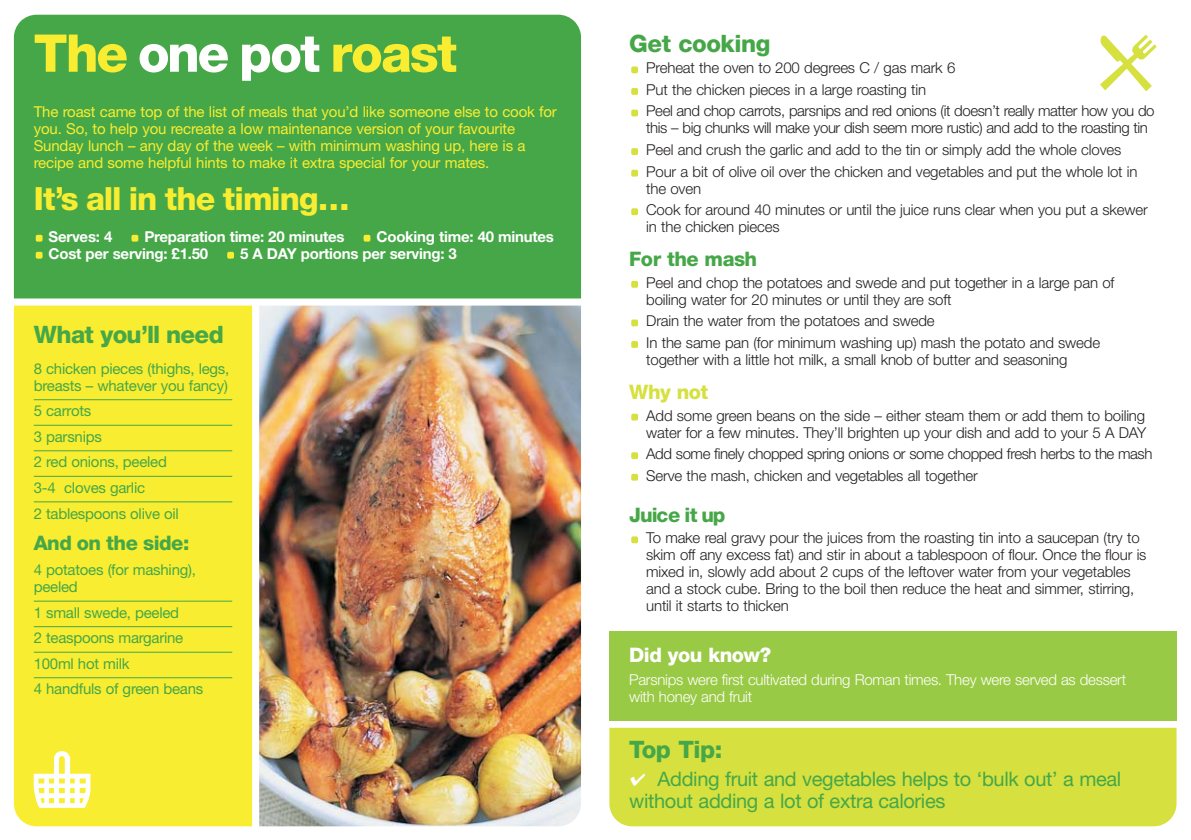
<style>
.page{position:relative;width:1191px;height:840px;background:#fff}
.page>*{position:absolute;margin:0;border:0;box-sizing:border-box;transform-origin:0 0}
.t1{font:800 52px "Helvetica Neue";letter-spacing:-.035em;color:#f9ed31}
.t2{font:800 32px "Helvetica Neue";letter-spacing:-.03em;color:#f9ed31}
.t3{font:800 24px "Helvetica Neue";letter-spacing:-.02em;color:#46a748}
.t4{font:20px/22px "Helvetica Neue";letter-spacing:-.015em;color:#46a748}
.t5{font:800 20px "Helvetica Neue";letter-spacing:-.025em;color:#46a748}
.t6{font:800 20px "Helvetica Neue";letter-spacing:-.025em;color:#fff}
.t7{font:800 20px "Helvetica Neue";letter-spacing:-.05em;color:#46a748}
.t8{font:800 20px "Helvetica Neue";letter-spacing:-.025em;color:#d6e03f}
.t9{font:300 15px/17px "Helvetica Neue";letter-spacing:-.01em;color:#231f20}
.t10{font:300 15px/21.6px "Helvetica Neue";letter-spacing:-.03em;color:#231f20}
.t11{font:15px/17px "Helvetica Neue";letter-spacing:-.01em;color:#f9ed31}
.t12{font:15px/25.6px "Helvetica Neue";letter-spacing:-.015em;color:#46a748}
.t13{font:700 15px "Helvetica Neue";letter-spacing:-.015em;color:#fff}
.t14{font:300 15px/17px "Helvetica Neue";letter-spacing:-.015em;color:#fff}
.s1{color:#fff}
</style>
<div class="page">
<div style="left:609px;top:630px;width:567px;height:90px;background:#99ca45"></div>
<div style="left:609px;top:727px;width:567px;height:98px;background:#d6e03f"></div>
<div style="left:14px;top:15px;width:567px;height:283px;background:#46a748"></div>
<div style="left:14px;top:305px;width:238px;height:520px;background:#f9ed31"></div>
<svg style="left:34px;top:750px;width:56px;height:57px"></svg>
<img style="left:259px;top:305px;width:322px;height:520px">
<div style="left:227px;top:252px;width:7px;height:6px;background:#f9ed31;border-radius:2px"></div>
<div style="left:36px;top:252px;width:7px;height:6px;background:#f9ed31;border-radius:2px"></div>
<div style="left:363px;top:235px;width:7px;height:6px;background:#f9ed31;border-radius:2px"></div>
<div style="left:131px;top:235px;width:7px;height:6px;background:#f9ed31;border-radius:2px"></div>
<div style="left:36px;top:235px;width:7px;height:6px;background:#f9ed31;border-radius:2px"></div>
<hr style="left:34px;top:399px;width:198px;height:1px;background:#46a748">
<hr style="left:34px;top:424px;width:198px;height:1px;background:#46a748">
<hr style="left:34px;top:450px;width:198px;height:1px;background:#46a748">
<hr style="left:34px;top:475px;width:198px;height:1px;background:#46a748">
<hr style="left:34px;top:501px;width:198px;height:1px;background:#46a748">
<hr style="left:34px;top:600px;width:198px;height:1px;background:#46a748">
<hr style="left:34px;top:626px;width:198px;height:1px;background:#46a748">
<hr style="left:34px;top:651px;width:198px;height:1px;background:#46a748">
<hr style="left:34px;top:677px;width:198px;height:1px;background:#46a748">
<div style="left:631px;top:536px;width:7px;height:7px;background:#d6e03f;border-radius:2px"></div>
<div style="left:631px;top:473px;width:7px;height:7px;background:#d6e03f;border-radius:2px"></div>
<div style="left:631px;top:452px;width:7px;height:7px;background:#d6e03f;border-radius:2px"></div>
<div style="left:631px;top:413px;width:7px;height:7px;background:#d6e03f;border-radius:2px"></div>
<div style="left:631px;top:341px;width:7px;height:7px;background:#d6e03f;border-radius:2px"></div>
<div style="left:631px;top:319px;width:7px;height:7px;background:#d6e03f;border-radius:2px"></div>
<div style="left:631px;top:281px;width:7px;height:6px;background:#d6e03f;border-radius:2px"></div>
<div style="left:631px;top:208px;width:7px;height:7px;background:#d6e03f;border-radius:2px"></div>
<div style="left:631px;top:170px;width:7px;height:6px;background:#d6e03f;border-radius:2px"></div>
<div style="left:631px;top:148px;width:7px;height:7px;background:#d6e03f;border-radius:2px"></div>
<div style="left:631px;top:109px;width:7px;height:7px;background:#d6e03f;border-radius:2px"></div>
<div style="left:631px;top:88px;width:7px;height:7px;background:#d6e03f;border-radius:2px"></div>
<div style="left:631px;top:66px;width:7px;height:7px;background:#d6e03f;border-radius:2px"></div>
<svg style="left:1100px;top:35px;width:56px;height:56px"></svg>
<h1 class="t1" style="left:34px;top:35px;width:425px">The <span class="s1">one pot</span> roast</h1>
<p class="t11" style="left:34px;top:105px;width:524px">The roast came top of the list of meals that you’d like someone else to cook for you. So, to help you recreate a low maintenance version of your favourite Sunday lunch – any day of the week – with minimum washing up, here is a recipe and some helpful hints to make it extra special for your mates.</p>
<h2 class="t2" style="left:34px;top:187px;width:317px">It’s all in the timing…</h2>
<p class="t13" style="left:49px;top:231px;width:65px">Serves: 4</p>
<p class="t13" style="left:144px;top:231px;width:202px">Preparation time: 20 minutes</p>
<p class="t13" style="left:376px;top:231px;width:179px">Cooking time: 40 minutes</p>
<p class="t13" style="left:49px;top:248px;width:161px">Cost per serving: £1.50</p>
<p class="t13" style="left:240px;top:248px;width:218px">5 A DAY portions per serving: 3</p>
<h3 class="t3" style="left:34px;top:325px;width:192px">What you’ll need</h3>
<p class="t12" style="left:34px;top:361px;width:197px;line-height:17px">8 chicken pieces (thighs, legs, breasts – whatever you fancy)</p>
<p class="t12" style="left:34px;top:399px;width:147px">5 carrots<br>3 parsnips<br>2 red onions, peeled<br>3-4 cloves garlic<br>2 tablespoons olive oil</p>
<h3 class="t5" style="left:34px;top:535px;width:157px">And on the side:</h3>
<p class="t12" style="left:34px;top:562px;width:164px;line-height:17px">4 potatoes (for mashing), peeled</p>
<p class="t12" style="left:34px;top:600px;width:171px">1 small swede, peeled<br>2 teaspoons margarine<br>100ml hot milk<br>4 handfuls of green beans</p>
<h3 class="t3" style="left:629px;top:35px;width:143px">Get cooking</h3>
<p class="t10" style="left:646px;top:58px;width:510px">Preheat the oven to 200 degrees C / gas mark 6<br>Put the chicken pieces in a large roasting tin<br>Peel and chop carrots, parsnips and red onions (it doesn’t really matter how you do</p>
<p class="t9" style="left:646px;top:119px;width:503px;line-height:21.6px">this – big chunks will make your dish seem more rustic) and add to the roasting tin<br>Peel and crush the garlic and add to the tin or simply add the whole cloves<br>Pour a bit of olive oil over the chicken and vegetables and put the whole lot in</p>
<p class="t9" style="left:646px;top:179px;width:503px;line-height:21.6px">the oven<br>Cook for around 40 minutes or until the juice runs clear when you put a skewer</p>
<p class="t9" style="left:646px;top:219px;width:135px">in the chicken pieces</p>
<h3 class="t5" style="left:629px;top:252px;width:129px">For the mash</h3>
<p class="t9" style="left:646px;top:275px;width:469px">Peel and chop the potatoes and swede and put together in a large pan of boiling water for 20 minutes or until they are soft</p>
<p class="t9" style="left:646px;top:311px;width:455px;line-height:21.6px">Drain the water from the potatoes and swede<br>In the same pan (for minimum washing up) mash the potato and swede</p>
<p class="t9" style="left:646px;top:352px;width:422px">together with a little hot milk, a small knob of butter and seasoning</p>
<h3 class="t8" style="left:629px;top:384px;width:81px">Why not</h3>
<p class="t9" style="left:646px;top:408px;width:501px">Add some green beans on the side – either steam them or add them to boiling water for a few minutes. They’ll brighten up your dish and add to your 5 A DAY</p>
<p class="t10" style="left:646px;top:444px;width:508px">Add some finely chopped spring onions or some chopped fresh herbs to the mash<br>Serve the mash, chicken and vegetables all together</p>
<h3 class="t7" style="left:629px;top:507px;width:98px">Juice it up</h3>
<p class="t9" style="left:646px;top:530px;width:502px">To make real gravy pour the juices from the roasting tin into a saucepan (try to skim off any excess fat) and stir in about a tablespoon of flour. Once the flour is mixed in, slowly add about 2 cups of the leftover water from your vegetables and a stock cube. Bring to the boil then reduce the heat and simmer, stirring, until it starts to thicken</p>
<h3 class="t6" style="left:629px;top:647px;width:143px">Did you know?</h3>
<p class="t14" style="left:629px;top:672px;width:498px">Parsnips were first cultivated during Roman times. They were served as dessert with honey and fruit</p>
<h3 class="t3" style="left:629px;top:740px;width:95px">Top Tip:</h3>
<h3 class="t4" style="left:629px;top:769px;width:493px"><span class="s1">◊</span> Adding fruit and vegetables helps to ‘bulk out’ a meal without adding a lot of extra calories</h3>
</div>
